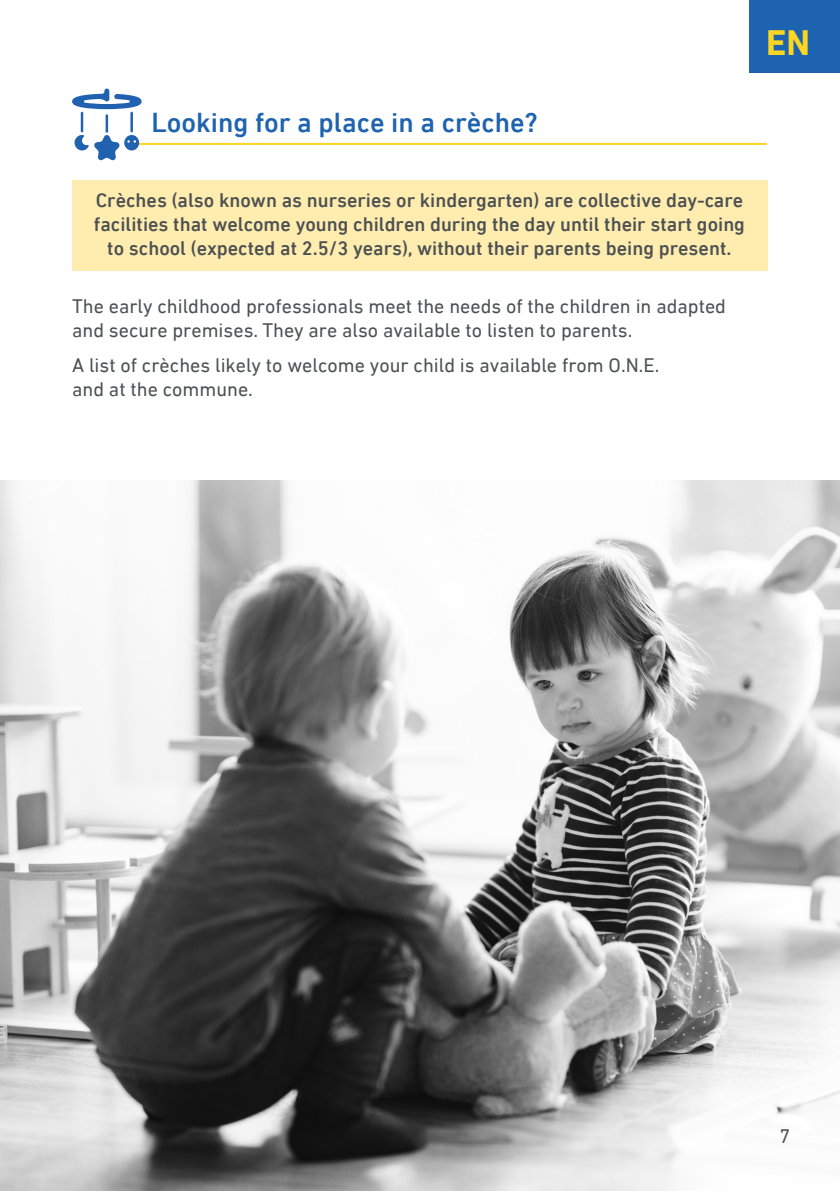
<style>
.page{position:relative;width:840px;height:1191px;background:#fff}
.page>*{position:absolute;margin:0;border:0;box-sizing:border-box;transform-origin:0 0}
.t1{font:700 36px "DIN Next LT Pro";color:#fcd621}
.t2{font:500 28px "DIN Next LT Pro";color:#1e63b0}
.t3{font:20px/24px "DIN Next LT Pro";color:#4e5152}
.t4{font:500 20px/24px "DIN Next LT Pro";color:#4e5152;text-align:center}
</style>
<div class="page">
<img style="left:0;top:481px;width:839px;height:710px">
<hr style="left:134px;top:143px;width:632px;height:2px;background:#fcd621">
<div style="left:72px;top:180px;width:695px;height:91px;background:#feedaf"></div>
<svg style="left:72px;top:88px;width:69px;height:73px"></svg>
<div style="left:748px;top:0;width:91px;height:72px;background:#1e63b0"></div>
<p class="t2" style="left:151px;top:106px;width:387px">Looking for a place in a crèche?</p>
<p class="t4" style="left:94px;top:188px;width:652px">Crèches (also known as nurseries or kindergarten) are collective day-care facilities that welcome young children during the day until their start going to school (expected at 2.5/3 years), without their parents being present.</p>
<p class="t3" style="left:72px;top:294px;width:655px">The early childhood professionals meet the needs of the children in adapted and secure premises. They are also available to listen to parents.</p>
<p class="t3" style="left:72px;top:353px;width:588px">A list of crèches likely to welcome your child is available from O.N.E. and at the commune.</p>
<p class="t1" style="left:765px;top:22px;width:45px">EN</p>
<p class="t3" style="left:779px;top:1124px;width:12px">7</p>
</div>
